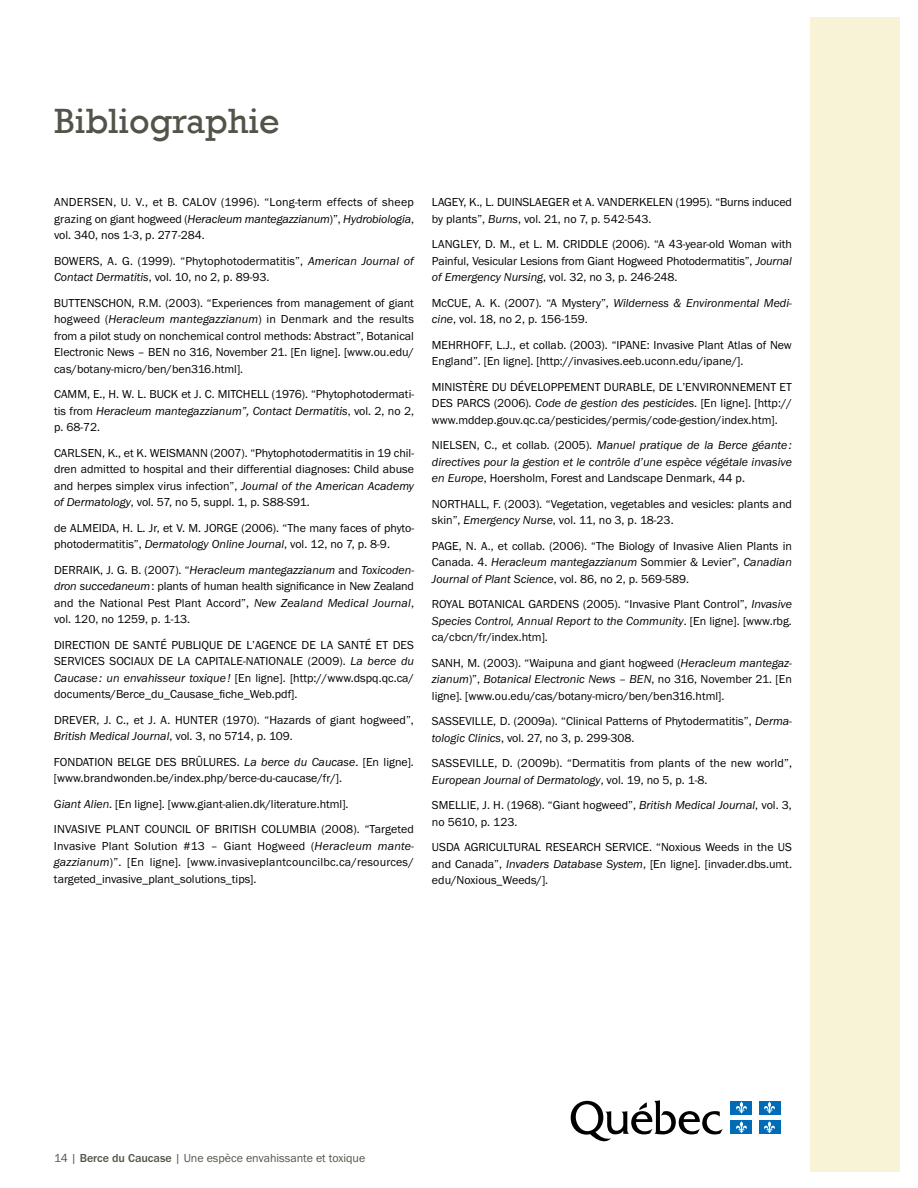
<style>
.page{position:relative;width:918px;height:1188px;background:#fff}
.page>*{position:absolute;margin:0;border:0;box-sizing:border-box;transform-origin:0 0}
.t1{font:36px "Rockwell";color:#54534a}
.t2{font:12px/16.5px "Franklin Gothic";color:#000;text-align:justify}
.t3{font:italic 12px/16.5px "Franklin Gothic";color:#000}
.t4{font:12px "Franklin Gothic";color:#54534a}
.t5{font:12px "Franklin Gothic";letter-spacing:-.02em;color:#000}
.s1{font-style:italic}
.s2{font-style:normal}
.s3{font-weight:700}
</style>
<div class="page">
<div style="left:810px;top:17px;width:90px;height:1154px;background:#f8f3d7"></div>
<svg style="left:571px;top:1100px;width:152px;height:42px"></svg>
<div style="left:731px;top:1101px;width:21px;height:13px;background:#006cb7"></div>
<svg style="left:736px;top:1102px;width:11px;height:12px"></svg>
<div style="left:759px;top:1101px;width:21px;height:13px;background:#006cb7"></div>
<svg style="left:764px;top:1102px;width:11px;height:12px"></svg>
<div style="left:731px;top:1120px;width:21px;height:14px;background:#006cb7"></div>
<svg style="left:736px;top:1121px;width:11px;height:12px"></svg>
<div style="left:759px;top:1120px;width:21px;height:14px;background:#006cb7"></div>
<svg style="left:764px;top:1121px;width:11px;height:12px"></svg>
<h1 class="t1" style="left:54px;top:100px;width:227px">Bibliographie</h1>
<p class="t2" style="left:54px;top:194px;width:362px">AN DERSEN , U. V., et B. CALOV (1996). “Long-term effects of sheep grazing on giant hogweed (<span class="s1">Heracleum mantegazzianum</span>)”, <span class="s1">Hydrobiologia</span>, vol. 340, nos 1-3, p. 277-284.</p>
<p class="t2" style="left:54px;top:253px;width:361px">BOWERS, A. G . (1999). “Phytophotodermatitis”, <span class="s1">American Journal of<br>Contact Dermatitis</span>, vol. 10, no 2, p. 89-93.</p>
<p class="t2" style="left:54px;top:295px;width:362px">BUTTENSCHON , R.M . (2003). “Experiences from management of giant hogweed (<span class="s1">Heracleum mantegazzianum</span>) in Denmark and the results from a pilot study on nonchemical control methods: Abstract”, Botanical Electronic News – BEN no 316, November 21. [En ligne]. [www.ou.edu/ cas/botany-micro/ben/ben316.html].</p>
<p class="t2" style="left:54px;top:386px;width:17px">CAMM</p>
<p class="t2" style="left:87px;top:386px;width:169px">, E., H. W. L. BUCK et J. C. MITCHELL</p>
<p class="t2" style="left:54px;top:386px;width:362px;text-indent:218px">(1976). “Phytophotodermati&shy;tis from <span class="s1">Heracleum mantegazzianum”, Contact Dermatitis</span>, vol. 2, no 2, p. 68-72.</p>
<p class="t2" style="left:54px;top:445px;width:130px">CARLSEN, K., et K. WEISMANN</p>
<p class="t2" style="left:54px;top:445px;width:362px;text-indent:157px">(2007). “Phytophotodermatitis in 19 chil&shy;dren admitted to hospital and their differential diagnoses: Child abuse and herpes simplex virus infection”, <span class="s1">Journal of the American Academy of Dermatology</span>, vol. 57, no 5, suppl. 1, p. S88-S91.</p>
<p class="t2" style="left:54px;top:520px;width:20px">de ALMEI</p>
<p class="t2" style="left:54px;top:520px;width:362px;text-indent:48px">DA, H. L. Jr, et V. M . JORGE (2006). “The many faces of phyto&shy;photodermatitis”, <span class="s1">Dermatology Online Journal</span>, vol. 12, no 7, p. 8-9.</p>
<p class="t2" style="left:54px;top:562px;width:362px">DERRAI K, J. G . B. (2007). “<span class="s1">Heracleum mantegazzianum</span> and <span class="s1">Toxicoden&shy;dron succedaneum</span>: plants of human health significance in New Zealand and the National Pest Plant Accord”, <span class="s1">New Zealand Medical Journal</span>, vol. 120, no 1259, p. 1-13.</p>
<p class="t2" style="left:54px;top:637px;width:209px">DI RECTION DE SANTÉ PUBLIQUE DEL’AGEN</p>
<p class="t2" style="left:284px;top:637px;width:32px">CE DELA</p>
<p class="t2" style="left:338px;top:637px;width:78px">SANTÉET DES</p>
<p class="t2" style="left:54px;top:653px;width:118px">SERVICES SOCIAUX DELA</p>
<p class="t2" style="left:195px;top:653px;width:88px">CAPITALE-NATI ONALE</p>
<p class="t2" style="left:54px;top:653px;width:362px;text-indent:254px">(2009). <span class="s1">La berce du Caucase: un envahisseur toxique!</span> [En ligne]. [http://www.dspq.qc.ca/ documents/Berce_du_Causase_fiche_Web.pdf].</p>
<p class="t2" style="left:54px;top:712px;width:361px">DREVER, J. C., et J. A. HUNTER (1970). “Hazards of giant hogweed”,<br><span class="s1">British Medical Journal</span>, vol. 3, no 5714, p. 109.</p>
<p class="t2" style="left:54px;top:754px;width:77px">FON DATION BELGE</p>
<p class="t2" style="left:54px;top:754px;width:362px;text-indent:102px">DES BRÛLURES. <span class="s1">La berce du Caucase</span>. [En ligne]. [www.brandwonden.be/index.php/berce-du-caucase/fr/].</p>
<p class="t2" style="left:54px;top:791px;width:361px;line-height:25.5px"><span class="s1">Giant Alien</span>. [En ligne]. [www.giant-alien.dk/literature.html].<br>INVASIVE PLANT COUNCIL OF BRITISH COLUM BIA (2008). “Targeted</p>
<p class="t2" style="left:54px;top:838px;width:362px">I nvasive Plant Solution #13 – G iant Hogweed (<span class="s1">Heracleum mante&shy;gazzianum</span>)”. [En ligne]. [www.invasiveplantcouncilbc.ca/resources/ targeted_invasive_plant_solutions_tips].</p>
<p class="t2" style="left:432px;top:194px;width:3px">LAGE</p>
<p class="t2" style="left:458px;top:194px;width:79px">Y, K., L. DUINSLAEGE</p>
<p class="t2" style="left:562px;top:194px;width:91px">R et A. VAN DERKELEN</p>
<p class="t2" style="left:676px;top:194px;width:118px">(1995). “Burns induced</p>
<p class="t2" style="left:432px;top:206px;width:221px;line-height:25.5px">by plants”, <span class="s1">Burns</span>, vol. 21, no 7, p. 542-543.<br>LANGLE</p>
<p class="t2" style="left:432px;top:236px;width:362px;text-indent:41px">Y, D. M ., et L. M . CRI DDLE (2006). “A 43-year-old Woman with Painful, Vesicular Lesions from G iant Hogweed Photodermatitis”, <span class="s1">Journal of Emergency Nursing</span>, vol. 32, no 3, p. 246-248.</p>
<p class="t2" style="left:432px;top:295px;width:122px">McCUE, A. K. (2007). “AM</p>
<p class="t3" style="left:432px;top:295px;width:361px;text-indent:139px"><span class="s2">ystery”,</span> Wilderness &amp; Environmental Medi&shy;cine<span class="s2">, vol. 18, no 2, p. 156-159.</span></p>
<p class="t2" style="left:432px;top:337px;width:362px">MEHRHOFF, L.J., et collab. (2003). “I PANE: I nvasive Plant Atlas of New<br>England”. [En ligne]. [http://invasives.eeb.uconn.edu/ipane/].</p>
<p class="t2" style="left:432px;top:379px;width:7px">MINI</p>
<p class="t2" style="left:456px;top:379px;width:117px">STÈRE DU DÉVELOPPEMEN</p>
<p class="t2" style="left:595px;top:379px;width:138px">T DURABLE, DEL’ENVI RONNEMEN</p>
<p class="t2" style="left:432px;top:379px;width:362px;text-indent:339px">T E T DES PARCS (2006). <span class="s1">Code de gestion des pesticides</span>. [En ligne]. [http:// www.mddep.gouv.qc.ca/pesticides/permis/code-gestion/index.htm].</p>
<p class="t2" style="left:432px;top:437px;width:7px">NIEL</p>
<p class="t3" style="left:432px;top:437px;width:361px;text-align:justify;text-indent:24px"><span class="s2">SEN , C., et collab. (2005).</span> Manuel pratique de la Berce géante : directives pour la gestion et le contrôle d’une espèce végétale invasive en Europe<span class="s2">, Hoersholm, Forest and Landscape Denmark, 44 p.</span></p>
<p class="t2" style="left:432px;top:496px;width:361px">NORTHALL, F. (2003). “Vegetation, vegetables and vesicles: plants and skin”, <span class="s1">Emergency Nurse</span>, vol. 11, no 3, p. 18-23.</p>
<p class="t2" style="left:432px;top:538px;width:10px">PAGE</p>
<p class="t2" style="left:432px;top:538px;width:361px;text-indent:27px">, N . A., et collab. (2006). “The Biology of I nvasive Alien Plants in Canada. 4. <span class="s1">Heracleum mantegazzianum</span> Sommier &amp; Levier”, <span class="s1">Canadian Journal of Plant Science</span>, vol. 86, no 2, p. 569-589.</p>
<p class="t5" style="left:432px;top:598px;width:84px">ROYAL BOTANI CALGA</p>
<p class="t2" style="left:432px;top:596px;width:362px;text-indent:111px">RDENS (2005). “I nvasive Plant Control”, <span class="s1">Invasive Species Control, Annual Report to the Community</span>. [En ligne]. [www.rbg. ca/cbcn/fr/index.htm].</p>
<p class="t2" style="left:432px;top:655px;width:362px">SAN H, M . (2003). “Waipuna and giant hogweed (<span class="s1">Heracleum mantegaz&shy;zianum</span>)”, <span class="s1">Botanical Electronic News – BEN</span>, no 316, N ovember 21. [En ligne]. [www.ou.edu/cas/botany-micro/ben/ben316.html].</p>
<p class="t2" style="left:432px;top:713px;width:47px">SASSEVILLE</p>
<p class="t2" style="left:432px;top:713px;width:362px;text-indent:61px">, D. (2009a). “Clinical Patterns of Phytodermatitis”, <span class="s1">Derma&shy;tologic Clinics</span>, vol. 27, no 3, p. 299-308.</p>
<p class="t2" style="left:432px;top:755px;width:47px">SASSEVILLE</p>
<p class="t2" style="left:432px;top:755px;width:362px;text-indent:62px">, D. (2009b). “Dermatitis from plants of the new world”,<br><span class="s1">European Journal of Dermatology</span>, vol. 19, no 5, p. 1-8.</p>
<p class="t2" style="left:432px;top:797px;width:14px">SMELLIE</p>
<p class="t2" style="left:432px;top:797px;width:362px;text-indent:44px">, J. H. (1968). “Giant hogweed”, <span class="s1">British Medical Journal</span>, vol. 3, no 5610, p. 123.</p>
<p class="t2" style="left:432px;top:839px;width:25px">USDAAG</p>
<p class="t2" style="left:432px;top:839px;width:362px;text-indent:47px">RICULTURAL RESEARCH SERVICE. “Noxious Weeds in the US and Canada”, <span class="s1">Invaders Database System</span>, [En ligne]. [invader.dbs.umt. edu/N oxious_Weeds/].</p>
<p class="t4" style="left:54px;top:1151px;width:313px">14 | <span class="s3">Berce du Caucase</span> | Une espèce envahissante et toxique</p>
</div>
